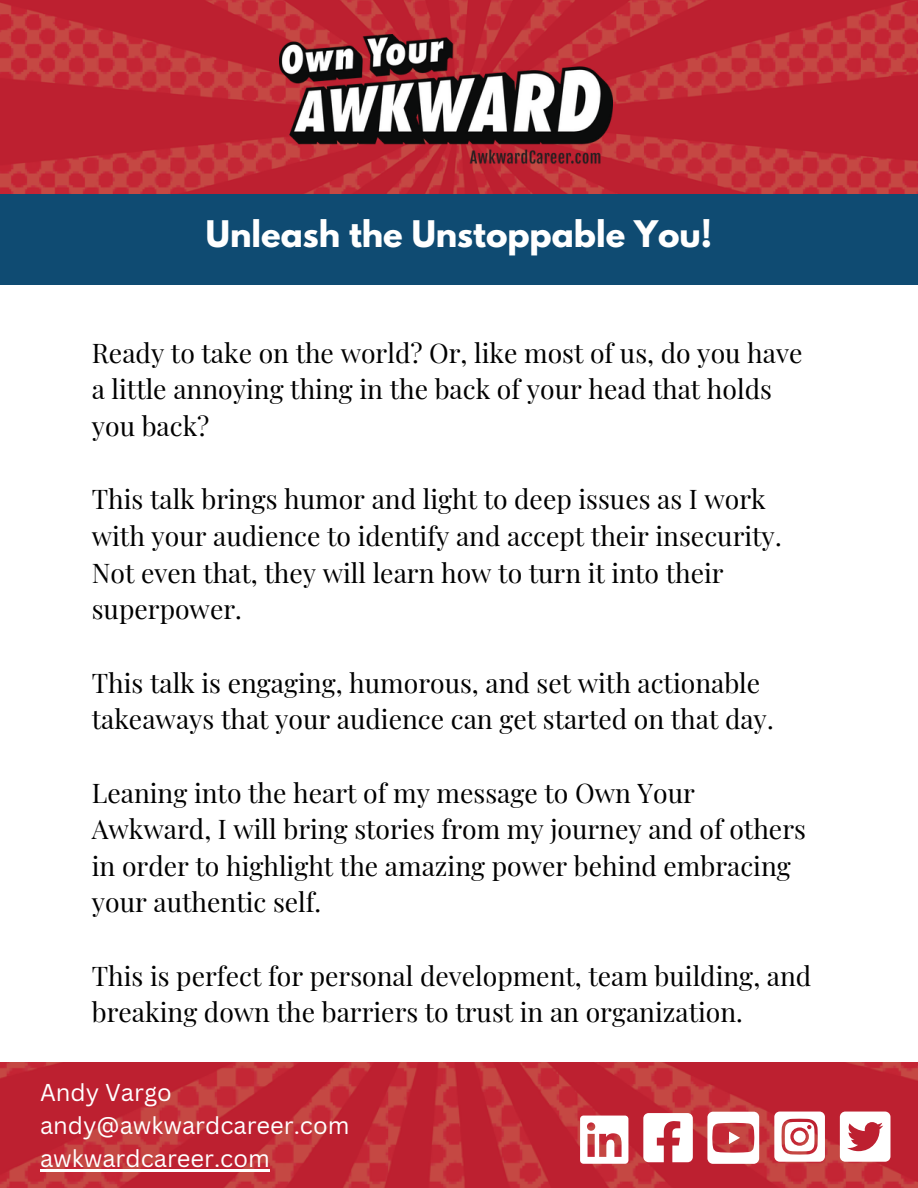
<style>
.page{position:relative;width:918px;height:1188px;background:#fff}
.page>*{position:absolute;margin:0;border:0;box-sizing:border-box;transform-origin:0 0}
.t1{font:700 32.4px "League Spartan";color:#fff}
.t2{font:26.55px/36.6px "Playfair Display";color:#000}
.t3{font:23.7px "Canva Sans";color:#fff}
</style>
<div class="page">
<img style="left:0;top:0;width:918px;height:194px">
<img style="left:0;top:1062px;width:918px;height:126px">
<img style="left:279px;top:34px;width:333px;height:133px">
<svg style="left:580px;top:1116px;width:48px;height:48px"></svg>
<svg style="left:643px;top:1113px;width:50px;height:49px"></svg>
<svg style="left:707px;top:1112px;width:52px;height:52px"></svg>
<svg style="left:774px;top:1112px;width:51px;height:50px"></svg>
<div style="left:0;top:194px;width:918px;height:90px;background:#0f4b72"></div>
<hr style="left:40px;top:1169px;width:230px;height:2px;background:#fff">
<svg style="left:840px;top:1112px;width:50px;height:50px"></svg>
<p class="t1" style="left:206px;top:218px;width:508px">Unleash the Unstoppable You!</p>
<p class="t2" style="left:92px;top:333px;width:712px">Ready to take on the world? Or, like most of us, do you have a little annoying thing in the back of your head that holds you back?</p>
<p class="t2" style="left:92px;top:480px;width:691px">This talk brings humor and light to deep issues as I work with your audience to identify and accept their insecurity.<br>Not even that, they will learn how to turn it into their superpower.</p>
<p class="t2" style="left:92px;top:663px;width:683px">This talk is engaging, humorous, and set with actionable takeaways that your audience can get started on that day.</p>
<p class="t2" style="left:92px;top:773px;width:716px">Leaning into the heart of my message to Own Your Awkward, I will bring stories from my journey and of others in order to highlight the amazing power behind embracing your authentic self.</p>
<p class="t2" style="left:92px;top:956px;width:721px">This is perfect for personal development, team building, and breaking down the barriers to trust in an organization.</p>
<p class="t3" style="left:40px;top:1076px;width:133px">Andy Vargo</p>
<p class="t3" style="left:40px;top:1109px;width:311px">andy@awkwardcareer.com</p>
<p class="t3" style="left:40px;top:1141px;width:231px">awkwardcareer.com</p>
</div>
